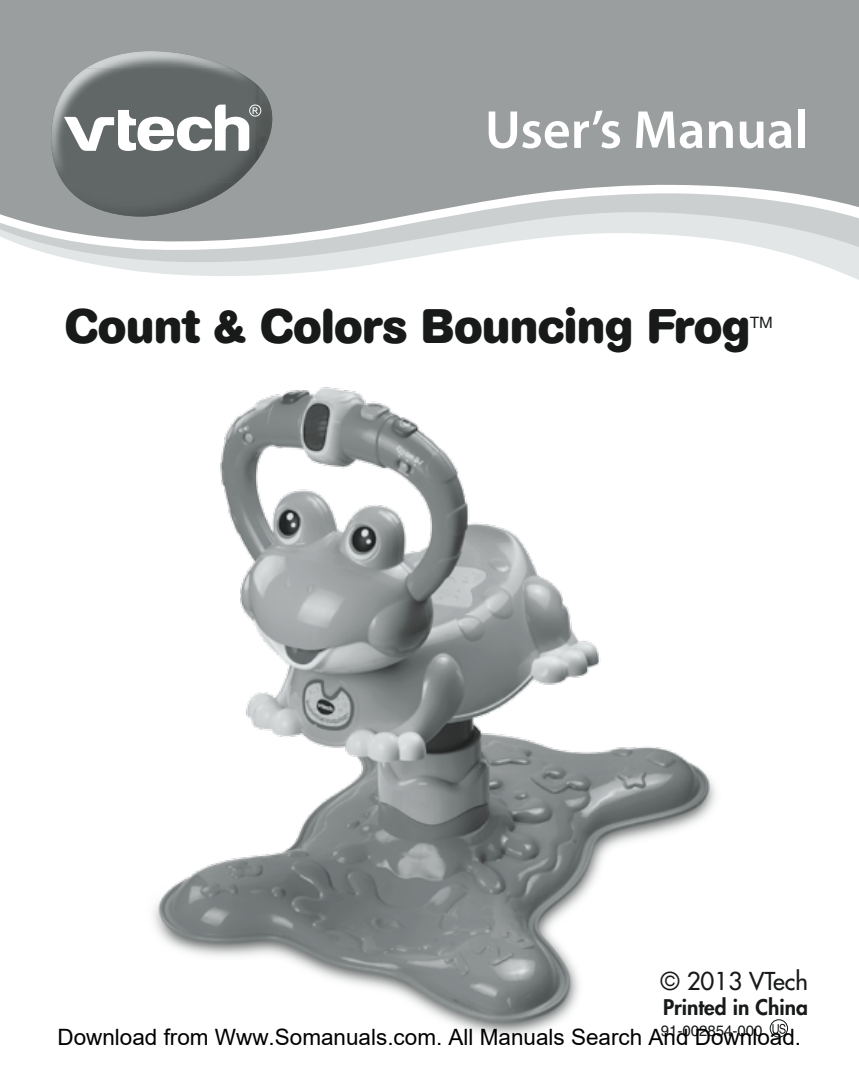
<style>
.page{position:relative;width:859px;height:1080px;background:#fff}
.page>*{position:absolute;margin:0;border:0;box-sizing:border-box;transform-origin:0 0}
.t1{font:600 54px "Myriad Pro";color:#fff}
.t2{font:700 48px "AG Book Rounded";color:#171a19}
.t3{font:500 24px "Futura";color:#171a19}
.t4{font:22.5px "Arial";color:#000}
.t5{font:800 21px "Futura";color:#171a19}
.t6{font:15.6px "Helvetica 55 Roman";color:#171a19}
.t7{font:500 15px "Helvetica";color:#171a19}
</style>
<div class="page">
<svg style="left:100px;top:265px;width:759px;height:15px"></svg>
<svg style="left:47px;top:253px;width:812px;height:12px"></svg>
<svg style="left:19px;top:244px;width:840px;height:9px"></svg>
<svg style="left:0;top:0;width:859px;height:244px;background:#a6a9aa"></svg>
<svg style="left:51px;top:51px;width:231px;height:166px;background:#909495"></svg>
<img style="left:63px;top:182px;width:174px;height:35px">
<img style="left:259px;top:87px;width:14px;height:71px">
<img style="left:85px;top:51px;width:147px;height:18px">
<img style="left:51px;top:69px;width:186px;height:113px">
<svg style="left:64px;top:105px;width:197px;height:46px"></svg>
<div style="left:770px;top:1019px;width:18px;height:19px;border:1px solid #0b171a;border-radius:50%"></div>
<svg style="left:772px;top:1024px;width:14px;height:10px"></svg>
<img style="left:153px;top:387px;width:563px;height:649px">
<h1 class="t1" style="left:485px;top:95px;width:325px">User’s Manual</h1>
<h2 class="t2" style="left:65px;top:299px;width:686px">Count &amp; Colors Bouncing Frog</h2>
<p class="t6" style="left:750px;top:314px;width:24px">TM</p>
<p class="t3" style="left:661px;top:966px;width:149px">© 2013 VTech</p>
<p class="t5" style="left:663px;top:994px;width:146px">Printed in China</p>
<p class="t7" style="left:661px;top:1023px;width:103px">91-002854-000</p>
<p class="t4" style="left:57px;top:1025px;width:745px">Download from Www.Somanuals.com. All Manuals Search And Download.</p>
</div>
